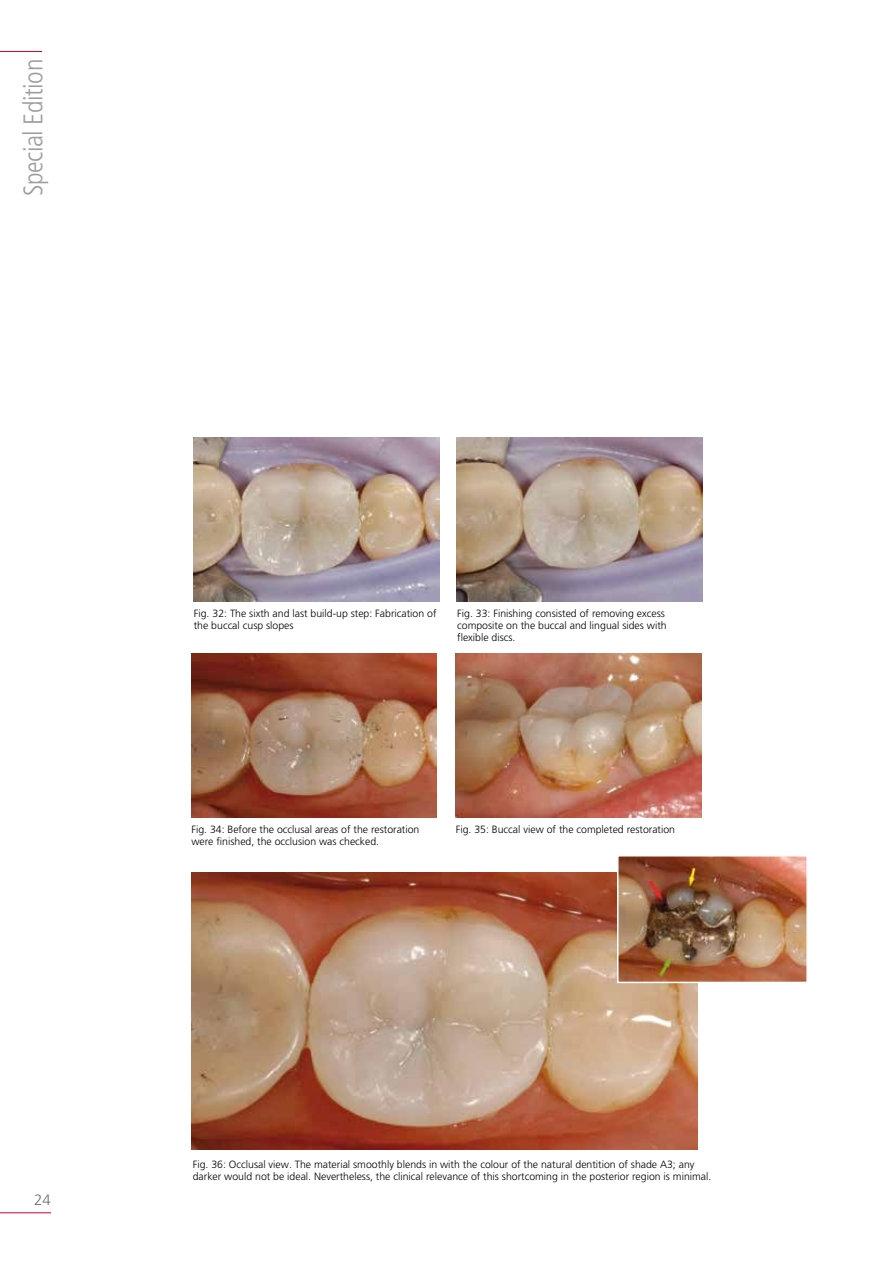
<style>
.page{position:relative;width:893px;height:1263px;background:#fff}
.page>*{position:absolute;margin:0;border:0;box-sizing:border-box;transform-origin:0 0}
.t1{font:300 condensed 27px "Frutiger";letter-spacing:-.015em;color:#9c9e9f}
.t2{font:300 15px "Frutiger";color:#707172}
.t3{font:300 10.5px/12px "Frutiger";color:#000}
</style>
<div class="page">
<hr style="left:0;top:51px;width:42px;height:1px;background:#c80234">
<hr style="left:0;top:1212px;width:51px;height:1px;background:#c80234">
<img style="left:194px;top:438px;width:245px;height:163px">
<img style="left:457px;top:438px;width:245px;height:163px">
<img style="left:191px;top:654px;width:246px;height:163px">
<img style="left:455px;top:654px;width:246px;height:163px">
<img style="left:191px;top:873px;width:506px;height:276px">
<img style="left:620px;top:858px;width:185px;height:122px">
<div style="left:617px;top:855px;width:191px;height:128px;border:2px solid #fff"></div>
<h1 class="t1" style="left:18px;top:196px;width:139px;rotate:-90deg">Special Edition</h1>
<h2 class="t2" style="left:34px;top:1191px;width:18px">24</h2>
<p class="t3" style="left:194px;top:608px;width:244px">Fig. 32: The sixth and last build-up step: Fabrication of the buccal cusp slopes</p>
<p class="t3" style="left:457px;top:608px;width:211px">Fig. 33: Finishing consisted of removing excess composite on the buccal and lingual sides with flexible discs.</p>
<p class="t3" style="left:191px;top:824px;width:230px">Fig. 34: Before the occlusal areas of the restoration were finished, the occlusion was checked.</p>
<p class="t3" style="left:456px;top:824px;width:221px">Fig. 35: Buccal view of the completed restoration</p>
<p class="t3" style="left:193px;top:1159px;width:520px">Fig. 36: Occlusal view. The material smoothly blends in with the colour of the natural dentition of shade A3; any darker would not be ideal. Nevertheless, the clinical relevance of this shortcoming in the posterior region is minimal.</p>
</div>
